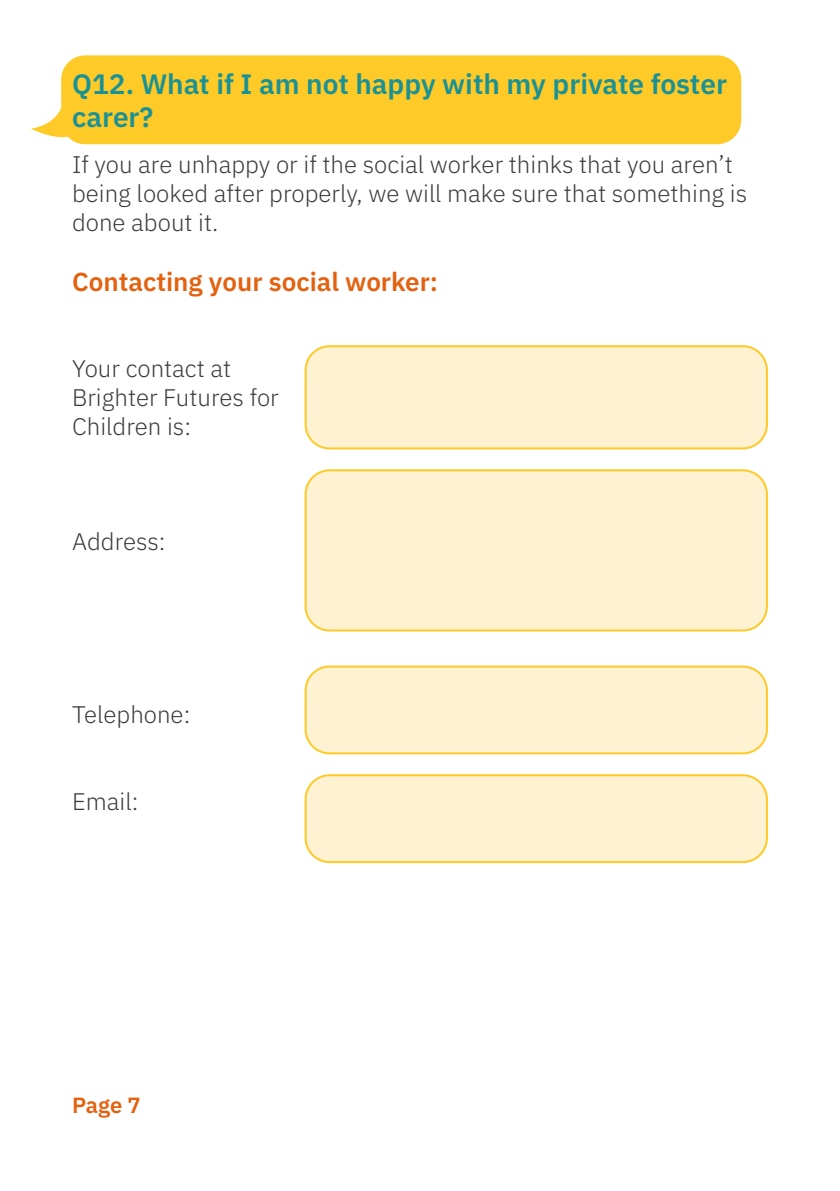
<style>
.page{position:relative;width:840px;height:1191px;background:#fff}
.page>*{position:absolute;margin:0;border:0;box-sizing:border-box;transform-origin:0 0}
.t1{font:600 28px/33.6px "IBM Plex Sans";color:#1a9195}
.t2{font:600 26px "IBM Plex Sans";color:#e3610f}
.t3{font:300 24px/28.8px "IBM Plex Sans";color:#3c3c3b}
.t4{font:600 22px "IBM Plex Sans";color:#e3610f}
</style>
<div class="page">
<svg style="left:31px;top:109px;width:55px;height:36px"></svg>
<div style="left:61px;top:55px;width:679px;height:89px;background:#feca27;border-radius:24px"></div>
<div style="left:305px;top:346px;width:461px;height:102px;background:#fff2d3;border-radius:24px"></div>
<div style="left:304px;top:345px;width:463px;height:104px;border:2px solid #feca27;border-radius:24px"></div>
<div style="left:305px;top:470px;width:461px;height:160px;background:#fff2d3;border-radius:24px"></div>
<div style="left:304px;top:469px;width:463px;height:162px;border:2px solid #feca27;border-radius:24px"></div>
<div style="left:305px;top:666px;width:461px;height:87px;background:#fff2d3;border-radius:24px"></div>
<div style="left:304px;top:665px;width:463px;height:89px;border:2px solid #feca27;border-radius:24px"></div>
<div style="left:305px;top:775px;width:461px;height:87px;background:#fff2d3;border-radius:24px"></div>
<div style="left:304px;top:774px;width:463px;height:89px;border:2px solid #feca27;border-radius:24px"></div>
<p class="t1" style="left:72px;top:65px;width:656px">Q12. What if I am not happy with my private foster carer?</p>
<p class="t3" style="left:72px;top:148px;width:676px">If you are unhappy or if the social worker thinks that you aren’t being looked after properly, we will make sure that something is done about it.</p>
<p class="t2" style="left:72px;top:261px;width:367px">Contacting your social worker:</p>
<p class="t3" style="left:72px;top:352px;width:208px">Your contact at<br>Brighter Futures for<br>Children is:</p>
<p class="t3" style="left:72px;top:525px;width:95px">Address:</p>
<p class="t3" style="left:72px;top:698px;width:120px">Telephone:</p>
<p class="t3" style="left:72px;top:784px;width:68px">Email:</p>
<p class="t4" style="left:72px;top:1087px;width:70px">Page 7</p>
</div>
